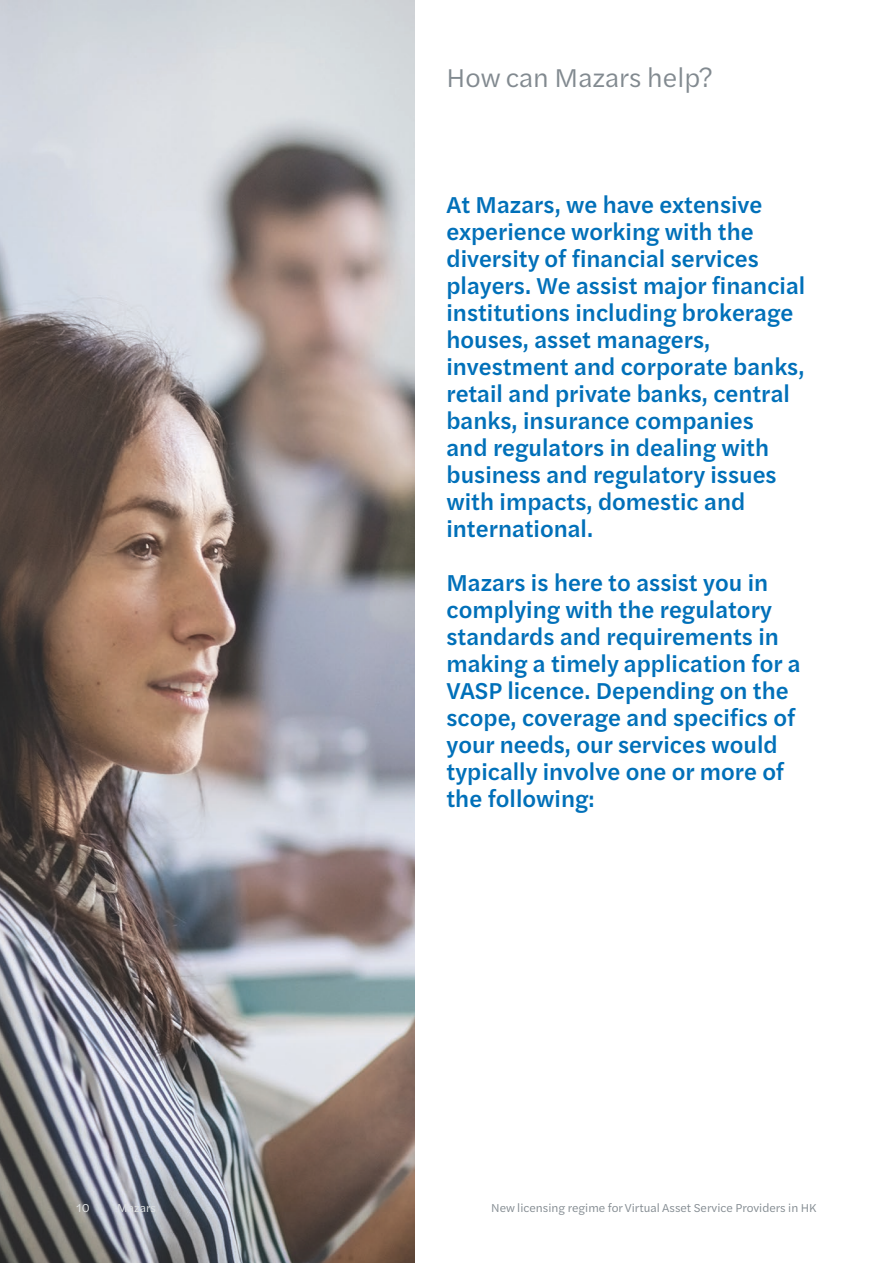
<style>
.page{position:relative;width:893px;height:1263px;background:#fff}
.page>*{position:absolute;margin:0;border:0;box-sizing:border-box;transform-origin:0 0}
.Page_subtitle{font:27px "Halyard Text";color:#828a90}
.Page_introduction_co{font:500 24px/27px "Halyard Text";color:#0070b9}
.Footer_text{font:12px "Halyard Text";color:#828a90}
.Footer_text-2{font:12px "Halyard Text";color:#e0e3e3}
</style>
<div class="page">
<img style="left:0;top:0;width:415px;height:1263px">
<p class="Footer_text-2" style="left:77px;top:1199px;width:15px">10</p>
<p class="Footer_text-2" style="left:117px;top:1199px;width:40px">Mazars</p>
<p class="Page_subtitle" style="left:446px;top:58px;width:268px">How can Mazars help?</p>
<p class="Page_introduction_co" style="left:446px;top:190px;width:360px">At Mazars, we have extensive experience working with the diversity of financial services players. We assist major financial institutions including brokerage houses, asset managers, investment and corporate banks, retail and private banks, central banks, insurance companies<br>and regulators in dealing with business and regulatory issues with impacts, domestic and international.</p>
<p class="Page_introduction_co" style="left:446px;top:568px;width:356px">Mazars is here to assist you in complying with the regulatory standards and requirements in making a timely application for a<br>VASP licence. Depending on the scope, coverage and specifics of your needs, our services would typically involve one or more of the following:</p>
<p class="Footer_text" style="left:491px;top:1199px;width:327px">New licensing regime for Virtual Asset Service Providers in HK</p>
</div>
